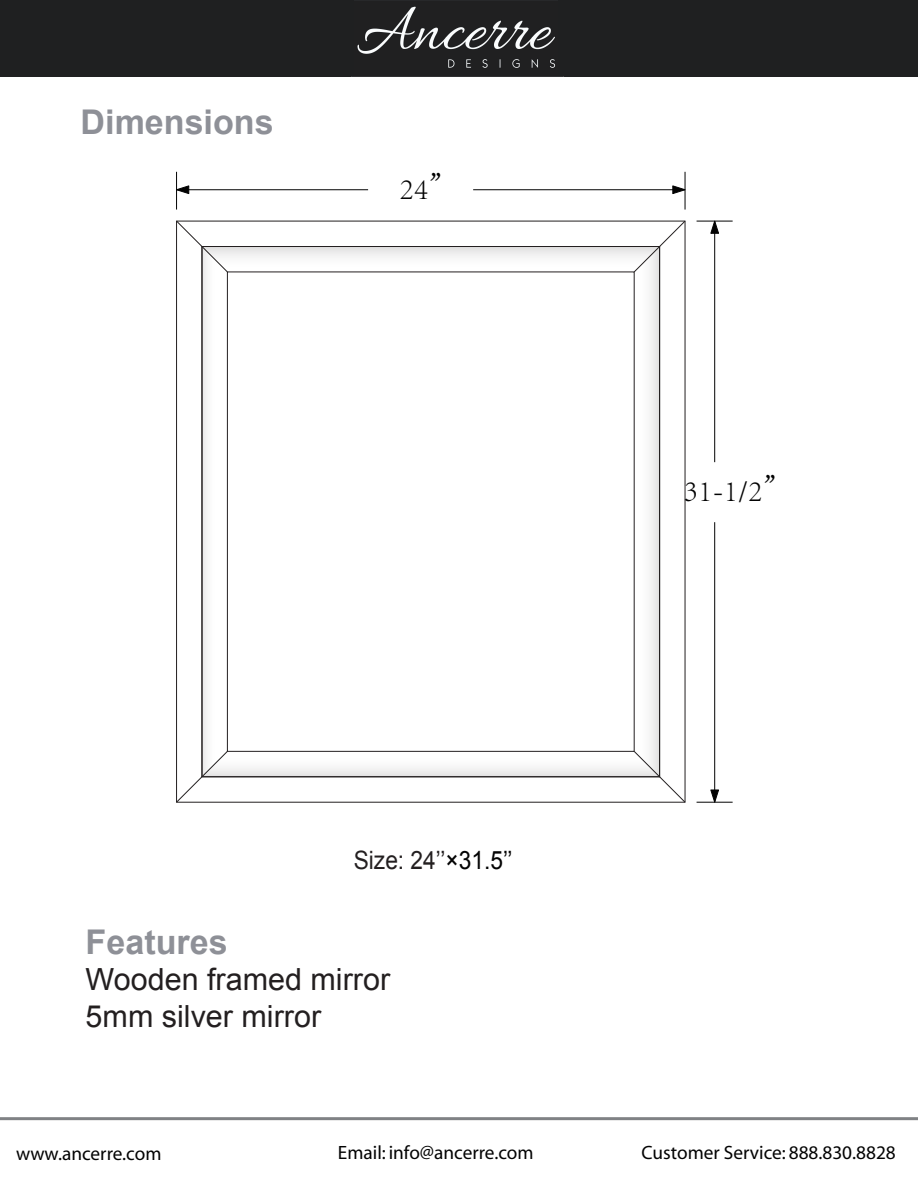
<style>
.page{position:relative;width:918px;height:1188px;background:#fff}
.page>*{position:absolute;margin:0;border:0;box-sizing:border-box;transform-origin:0 0}
.t1{font:700 34.05px "Arial";color:#8e9097}
.t2{font:300 30.75px "Adobe Song Std";color:#030303}
.t3{font:30.45px/36.6px "Arial";color:#231f20}
.t4{font:25.35px "Arial";color:#231f20;scale:.9 1}
.t5{font:19.35px "Myriad Pro";color:#030303}
.s1{color:#030303}
</style>
<div class="page">
<hr style="left:0;top:1117px;width:918px;height:3px;background:#808285">
<div style="left:0;top:0;width:918px;height:76px;background:#1f2021"></div>
<img style="left:357px;top:6px;width:199px;height:62px">
<svg style="left:176px;top:220px;width:510px;height:583px"></svg>
<hr style="left:176px;top:172px;width:1px;height:38px;background:#030303">
<hr style="left:685px;top:172px;width:1px;height:38px;background:#030303">
<hr style="left:177px;top:189px;width:191px;height:1px;background:#030303">
<hr style="left:473px;top:189px;width:212px;height:1px;background:#030303">
<svg style="left:176px;top:185px;width:13px;height:9px"></svg>
<svg style="left:672px;top:185px;width:14px;height:9px"></svg>
<hr style="left:697px;top:221px;width:36px;height:1px;background:#030303">
<hr style="left:697px;top:802px;width:36px;height:1px;background:#030303">
<hr style="left:714px;top:221px;width:1px;height:241px;background:#030303">
<hr style="left:714px;top:522px;width:1px;height:280px;background:#030303">
<svg style="left:710px;top:220px;width:9px;height:14px"></svg>
<svg style="left:710px;top:790px;width:9px;height:13px"></svg>
<h1 class="t1" style="left:81px;top:98px;width:195px">Dimensions</h1>
<h2 class="t2" style="left:400px;top:171px;width:61px">24”</h2>
<h3 class="t4" style="left:354px;top:842px;width:178px">Size: 24’’<span class="s1">×31.5’’</span></h3>
<h1 class="t1" style="left:86px;top:918px;width:143px">Features</h1>
<h3 class="t3" style="left:86px;top:961px;width:306px">Wooden framed mirror<br>5mm silver mirror</h3>
<h2 class="t2" style="left:684px;top:474px;width:111px">31-1/2”</h2>
<p class="t5" style="left:16px;top:1144px;width:147px">www.ancerre.com</p>
<p class="t5" style="left:338px;top:1143px;width:197px">Email: info@ancerre.com</p>
<p class="t5" style="left:642px;top:1143px;width:256px">Customer Service: 888.830.8828</p>
</div>
